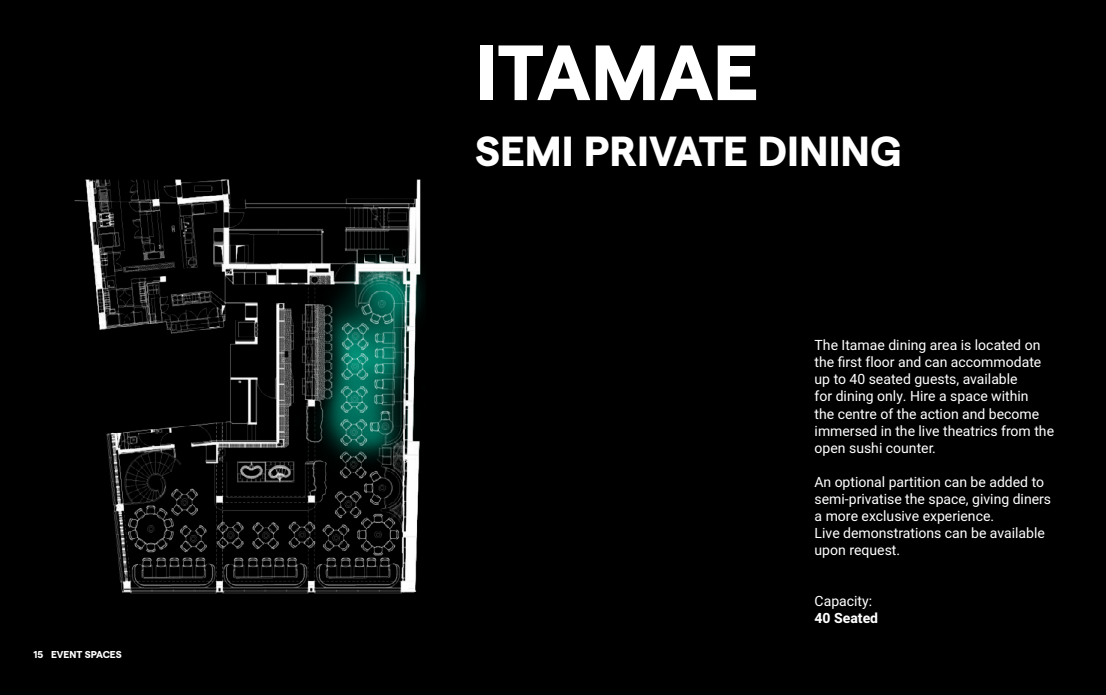
<style>
.page{position:relative;width:1106px;height:695px;background:#fff}
.page>*{position:absolute;margin:0;border:0;box-sizing:border-box;transform-origin:0 0}
.t1{font:700 78px "Matter";color:#fff}
.t2{font:700 42px "Matter";color:#fff}
.t3{font:14px/17px "Heebo";color:#fff}
.t4{font:700 14px "Heebo";color:#fff}
.t5{font:700 10px "Matter";color:#fff}
</style>
<div class="page">
<div style="left:0;top:0;width:1106px;height:694px;background:#000"></div>
<img style="left:74px;top:179px;width:350px;height:415px">
<p class="t5" style="left:33px;top:647px;width:90px">15 EVENT SPACES</p>
<h1 class="t1" style="left:475px;top:15px;width:285px">ITAMAE</h1>
<h2 class="t2" style="left:475px;top:120px;width:428px">SEMI PRIVATE DINING</h2>
<p class="t3" style="left:814px;top:337px;width:241px">The Itamae dining area is located on the first floor and can accommodate up to 40 seated guests, available<br>for dining only. Hire a space within<br>the centre of the action and become immersed in the live theatrics from the open sushi counter.</p>
<p class="t3" style="left:814px;top:473px;width:238px">An optional partition can be added to semi-privatise the space, giving diners a more exclusive experience.<br>Live demonstrations can be available upon request.</p>
<p class="t3" style="left:814px;top:592px;width:59px">Capacity:</p>
<p class="t4" style="left:814px;top:608px;width:65px">40 Seated</p>
</div>
